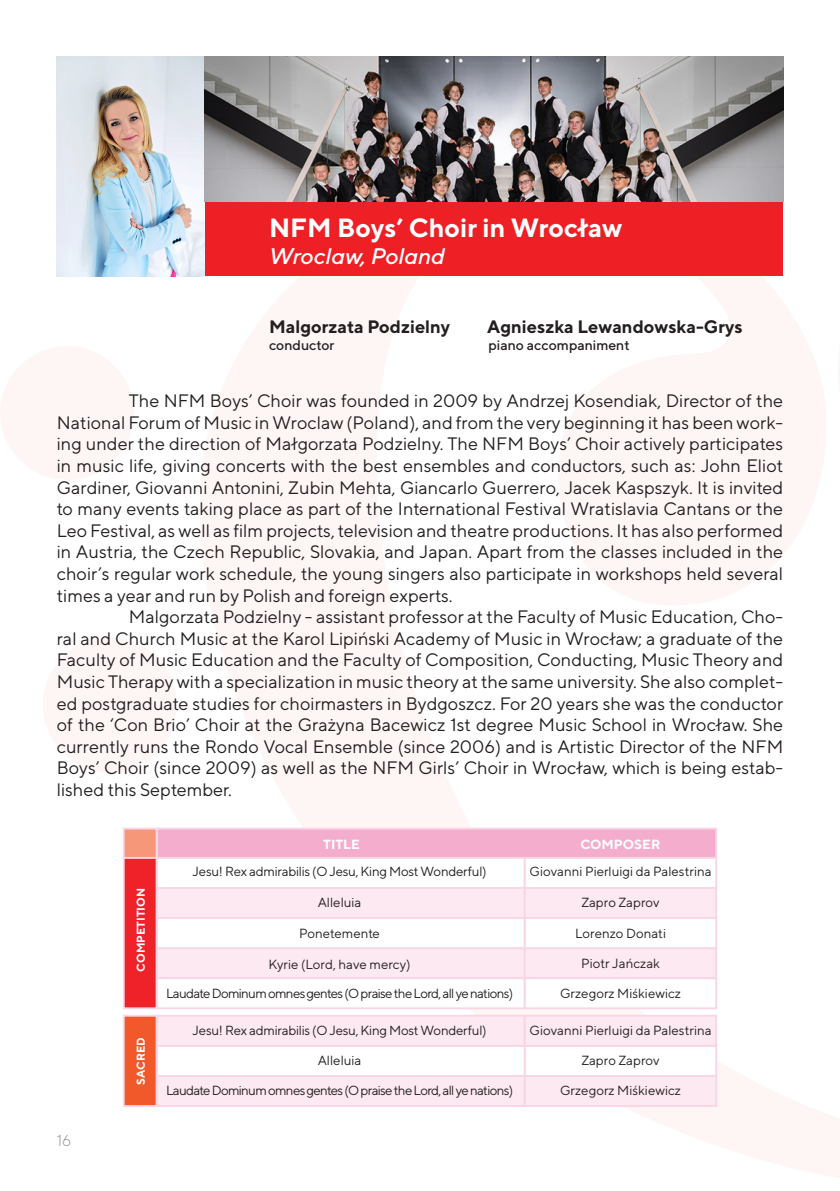
<style>
.page{position:relative;width:840px;height:1191px;background:#fff}
.page>*{position:absolute;margin:0;border:0;box-sizing:border-box;transform-origin:0 0}
.t1{font:700 26.4px "TT Norms";color:#fff}
.t2{font:italic 500 22.6px "TT Norms";color:#fff}
.t3{font:18px/21.6px "TT Norms";color:#231f20;text-align:justify}
.t4{font:700 18px "TT Norms";color:#231f20}
.t5{font:300 16px "TT Norms";color:#939598}
.t6{font:500 14px "TT Norms";color:#231f20}
.t7{font:13.2px "TT Norms";color:#231f20}
.t8{font:13.2px "TT Norms";letter-spacing:-.05em;color:#231f20}
.t9{font:13.2px "TT Norms";letter-spacing:-.02em;color:#231f20}
.t10{font:700 13.2px "TT Norms";color:#fff}
.t11{font:700 11.4px "TT Norms";color:#fff}
</style>
<div class="page">
<div style="left:204px;top:201px;width:578px;height:75px;background:#ee2026"></div>
<img style="left:57px;top:57px;width:147px;height:219px">
<img style="left:204px;top:57px;width:578px;height:144px">
<div style="left:123px;top:827px;width:34px;height:32px;background:#f6977a;border:2px solid #fad5e5"></div>
<div style="left:156px;top:827px;width:560px;height:32px;background:#f5adce;border:2px solid #fad5e5"></div>
<div style="left:156px;top:947px;width:369px;height:32px;background:#fce9f1"></div>
<div style="left:156px;top:917px;width:369px;height:32px;background:#fff;border:2px solid #fad5e5"></div>
<div style="left:156px;top:887px;width:369px;height:32px;background:#fce9f1;border:2px solid #fad5e5"></div>
<div style="left:156px;top:857px;width:369px;height:32px;background:#fff;border:2px solid #fad5e5"></div>
<div style="left:156px;top:977px;width:369px;height:32px;background:#fff;border:2px solid #fad5e5"></div>
<div style="left:523px;top:947px;width:193px;height:32px;background:#fce9f1;border:2px solid #fad5e5"></div>
<div style="left:523px;top:917px;width:193px;height:32px;background:#fff;border:2px solid #fad5e5"></div>
<div style="left:523px;top:887px;width:193px;height:32px;background:#fce9f1;border:2px solid #fad5e5"></div>
<div style="left:523px;top:857px;width:193px;height:32px;background:#fff;border:2px solid #fad5e5"></div>
<div style="left:523px;top:977px;width:193px;height:32px;background:#fff;border:2px solid #fad5e5"></div>
<div style="left:123px;top:857px;width:34px;height:152px;background:#ee2228;border:2px solid #fad5e5"></div>
<div style="left:156px;top:1075px;width:369px;height:32px;background:#fce9f1;border:2px solid #fad5e5"></div>
<div style="left:156px;top:1045px;width:369px;height:31px;background:#fff;border:2px solid #fad5e5"></div>
<div style="left:156px;top:1014px;width:369px;height:32px;background:#fce9f1;border:2px solid #fad5e5"></div>
<div style="left:523px;top:1075px;width:193px;height:32px;background:#fce9f1;border:2px solid #fad5e5"></div>
<div style="left:523px;top:1045px;width:193px;height:31px;background:#fff;border:2px solid #fad5e5"></div>
<div style="left:523px;top:1014px;width:193px;height:32px;background:#fce9f1;border:2px solid #fad5e5"></div>
<div style="left:123px;top:1014px;width:34px;height:93px;background:#f1592a;border:2px solid #fad5e5"></div>
<p class="t1" style="left:269px;top:211px;width:355px">NFM Boys’ Choir in Wrocław</p>
<p class="t2" style="left:269px;top:242px;width:177px">Wroclaw, Poland</p>
<p class="t4" style="left:269px;top:315px;width:183px">Malgorzata Podzielny</p>
<p class="t4" style="left:487px;top:315px;width:257px">Agnieszka Lewandowska-Grys</p>
<p class="t6" style="left:269px;top:336px;width:67px">conductor</p>
<p class="t6" style="left:488px;top:336px;width:143px">piano accompaniment</p>
<p class="t3" style="left:57px;top:389px;width:727px;text-indent:72px">The NFM Boys’ Choir was founded in 2009 by Andrzej Kosendiak, Director of the National Forum of Music in Wroclaw (Poland), and from the very beginning it has been work&shy;ing under the direction of Małgorzata Podzielny. The NFM Boys’ Choir actively participates in music life, giving concerts with the best ensembles and conductors, such as: John Eliot Gardiner, Giovanni Antonini, Zubin Mehta, Giancarlo Guerrero, Jacek Kaspszyk. It is invited to many events taking place as part of the International Festival Wratislavia Cantans or the Leo Festival, as well as film projects, television and theatre productions. It has also performed in Austria, the Czech Republic, Slovakia, and Japan. Apart from the classes included in the choir’s regular work schedule, the young singers also participate in workshops held several times a year and run by Polish and foreign experts.</p>
<p class="t3" style="left:57px;top:605px;width:727px;text-indent:72px">Malgorzata Podzielny - assistant professor at the Faculty of Music Education, Cho&shy;ral and Church Music at the Karol Lipiński Academy of Music in Wrocław; a graduate of the Faculty of Music Education and the Faculty of Composition, Conducting, Music Theory and Music Therapy with a specialization in music theory at the same university. She also complet&shy;ed postgraduate studies for choirmasters in Bydgoszcz. For 20 years she was the conductor of the ‘Con Brio’ Choir at the Grażyna Bacewicz 1st degree Music School in Wrocław. She currently runs the Rondo Vocal Ensemble (since 2006) and is Artistic Director of the NFM Boys’ Choir (since 2009) as well as the NFM Girls’ Choir in Wrocław, which is being estab&shy;lished this September.</p>
<p class="t5" style="left:57px;top:1130px;width:16px">16</p>
<p class="t11" style="left:134px;top:971px;width:85px;rotate:-90deg">COMPETITION</p>
<p class="t11" style="left:134px;top:1084px;width:49px;rotate:-90deg">SACRED</p>
<p class="t10" style="left:323px;top:836px;width:38px">TITLE</p>
<p class="t10" style="left:580px;top:836px;width:81px">COMPOSER</p>
<p class="t9" style="left:192px;top:863px;width:295px">Jesu! Rex admirabilis (O Jesu, King Most Wonderful)</p>
<p class="t7" style="left:529px;top:863px;width:183px">Giovanni Pierluigi da Palestrina</p>
<p class="t7" style="left:317px;top:894px;width:45px">Alleluia</p>
<p class="t7" style="left:581px;top:894px;width:80px">Zapro Zaprov</p>
<p class="t7" style="left:299px;top:925px;width:82px">Ponetemente</p>
<p class="t7" style="left:574px;top:925px;width:92px">Lorenzo Donati</p>
<p class="t7" style="left:268px;top:956px;width:144px">Kyrie (Lord, have mercy)</p>
<p class="t8" style="left:166px;top:985px;width:348px">Laudate Dominum omnes gentes (O praise the Lord, all ye nations)</p>
<p class="t7" style="left:580px;top:955px;width:80px">Piotr Jańczak</p>
<p class="t7" style="left:559px;top:985px;width:122px">Grzegorz Miśkiewicz</p>
<p class="t9" style="left:192px;top:1022px;width:295px">Jesu! Rex admirabilis (O Jesu, King Most Wonderful)</p>
<p class="t7" style="left:529px;top:1022px;width:183px">Giovanni Pierluigi da Palestrina</p>
<p class="t7" style="left:317px;top:1052px;width:45px">Alleluia</p>
<p class="t7" style="left:581px;top:1052px;width:80px">Zapro Zaprov</p>
<p class="t8" style="left:166px;top:1082px;width:348px">Laudate Dominum omnes gentes (O praise the Lord, all ye nations)</p>
<p class="t7" style="left:559px;top:1082px;width:122px">Grzegorz Miśkiewicz</p>
</div>
